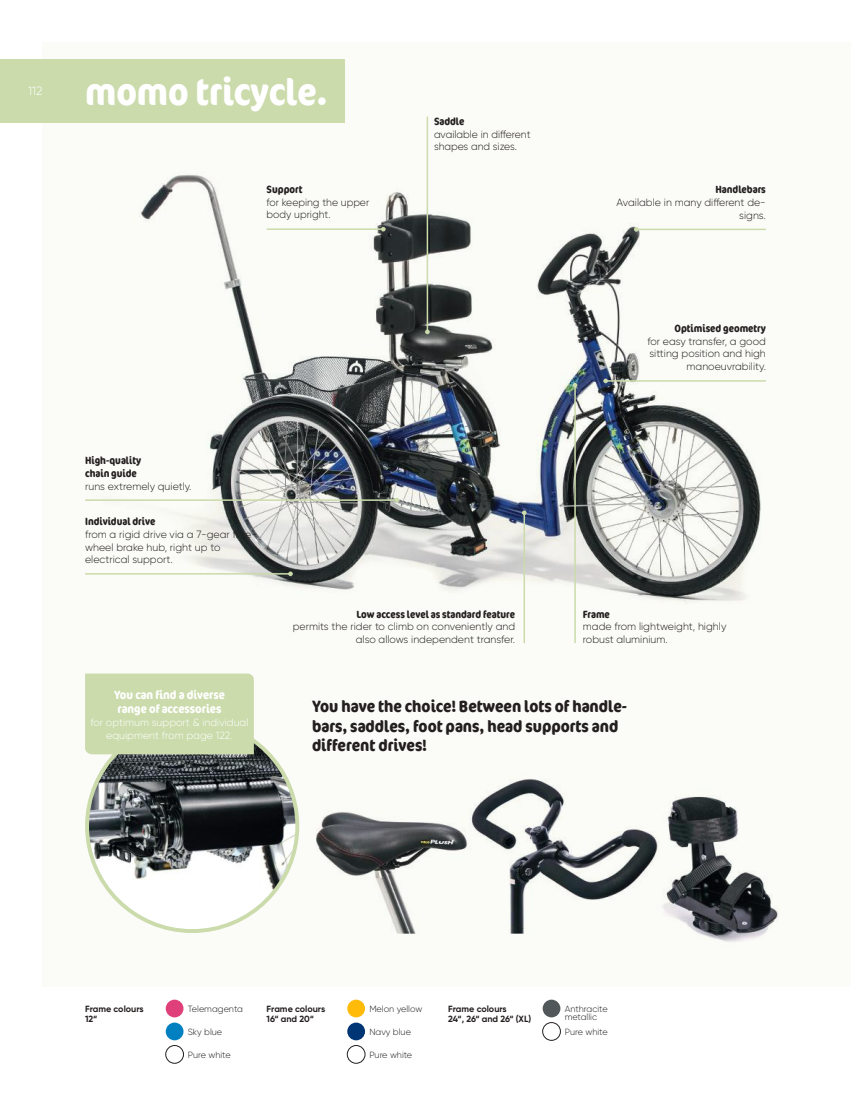
<style>
.page{position:relative;width:851px;height:1106px;background:#fff}
.page>*{position:absolute;margin:0;border:0;box-sizing:border-box;transform-origin:0 0}
.t1{font:700 condensed 37.5px "Cocon Offc Pro";color:#fff}
.t2{font:700 condensed 16.5px/19.5px "Cocon Offc Pro";color:#241f1f}
.t3{font:700 condensed 12px/14.4px "Cocon Offc Pro";color:#fff}
.t4{font:300 12px "Gilroy";color:#fff}
.t5{font:300 10.5px/12.6px "Gilroy";color:#241f1f}
.t6{font:700 condensed 10.5px/12.6px "Cocon Offc Pro";color:#241f1f}
.t7{font:300 10.5px/12.6px "Gilroy";color:#fff;text-align:center}
.t8{font:300 9px/7.5px "Gilroy";color:#241f1f}
.t9{font:700 9px/10.5px "Gilroy";color:#241f1f}
</style>
<div class="page">
<div style="left:43px;top:43px;width:807px;height:943px;background:#fbfcf7"></div>
<img style="left:85px;top:120px;width:681px;height:511px">
<hr style="left:85px;top:499px;width:312px;height:2px;background:#cbdbab">
<svg style="left:394px;top:498px;width:5px;height:4px"></svg>
<hr style="left:636px;top:229px;width:129px;height:1px;background:#cbdbab">
<svg style="left:634px;top:227px;width:4px;height:5px"></svg>
<img style="left:87px;top:739px;width:193px;height:192px">
<div style="left:166px;top:999px;width:17px;height:18px;background:#e04079;border-radius:50%"></div>
<div style="left:166px;top:1022px;width:17px;height:18px;background:#0080c1;border-radius:50%"></div>
<div style="left:165px;top:1045px;width:19px;height:18px;border:1px solid #241f1f;border-radius:50%"></div>
<div style="left:347px;top:999px;width:18px;height:18px;background:#ffbb08;border-radius:50%"></div>
<div style="left:347px;top:1022px;width:18px;height:18px;background:#003575;border-radius:50%"></div>
<div style="left:347px;top:1045px;width:18px;height:18px;border:1px solid #241f1f;border-radius:50%"></div>
<div style="left:542px;top:999px;width:18px;height:18px;background:#525859;border-radius:50%"></div>
<div style="left:542px;top:1022px;width:18px;height:18px;border:1px solid #241f1f;border-radius:50%"></div>
<hr style="left:266px;top:228px;width:117px;height:2px;background:#cbdbab">
<svg style="left:381px;top:227px;width:4px;height:4px"></svg>
<hr style="left:605px;top:380px;width:160px;height:2px;background:#cbdbab">
<svg style="left:603px;top:378px;width:5px;height:5px"></svg>
<img style="left:516px;top:779px;width:72px;height:154px">
<img style="left:269px;top:765px;width:247px;height:168px">
<svg style="left:588px;top:778px;width:247px;height:169px"></svg>
<img style="left:622px;top:789px;width:213px;height:158px">
<div style="left:85px;top:673px;width:169px;height:81px;background:#cbdbab"></div>
<div style="left:0;top:60px;width:344px;height:63px;background:#cbdbab"></div>
<hr style="left:523px;top:513px;width:2px;height:130px;background:#cbdbab">
<svg style="left:522px;top:510px;width:4px;height:5px"></svg>
<hr style="left:426px;top:117px;width:2px;height:215px;background:#cbdbab">
<svg style="left:425px;top:329px;width:4px;height:5px"></svg>
<hr style="left:574px;top:385px;width:1px;height:258px;background:#cbdbab">
<svg style="left:572px;top:383px;width:5px;height:4px"></svg>
<hr style="left:85px;top:573px;width:205px;height:1px;background:#cbdbab">
<svg style="left:288px;top:571px;width:5px;height:5px"></svg>
<p class="t4" style="left:28px;top:83px;width:16px">112</p>
<h1 class="t1" style="left:85px;top:65px;width:244px">momo tricycle.</h1>
<p class="t6" style="left:266px;top:183px;width:37px">Support</p>
<p class="t5" style="left:266px;top:196px;width:104px">for keeping the upper body upright.</p>
<p class="t6" style="left:434px;top:115px;width:32px">Saddle</p>
<p class="t5" style="left:434px;top:128px;width:98px">available in different shapes and sizes.</p>
<p class="t6" style="left:85px;top:454px;width:58px">High-quality chain guide</p>
<p class="t5" style="left:85px;top:479px;width:108px">runs extremely quietly.</p>
<p class="t6" style="left:85px;top:515px;width:72px">Individual drive</p>
<p class="t5" style="left:85px;top:528px;width:173px">from a rigid drive via a 7-gear free&shy;wheel brake hub, right up to electrical support.</p>
<p class="t6" style="left:356px;top:607px;width:160px">Low access level as standard feature</p>
<p class="t5" style="left:293px;top:620px;width:224px;text-align:right">permits the rider to climb on conveniently and also allows independent transfer.</p>
<p class="t6" style="left:715px;top:183px;width:52px">Handlebars</p>
<p class="t5" style="left:616px;top:196px;width:151px;text-align:right">Available in many different de&shy;signs.</p>
<p class="t6" style="left:674px;top:322px;width:93px">Optimised geometry</p>
<p class="t5" style="left:647px;top:335px;width:120px;text-align:right">for easy transfer, a good sitting position and high manoeuvrability.</p>
<p class="t6" style="left:583px;top:607px;width:28px">Frame</p>
<p class="t5" style="left:583px;top:620px;width:145px">made from lightweight, highly robust aluminium.</p>
<p class="t3" style="left:114px;top:687px;width:112px">You can find a diverse range of accessories</p>
<p class="t7" style="left:90px;top:716px;width:159px">for optimum support &amp; individual equipment from page 122.</p>
<h2 class="t2" style="left:312px;top:696px;width:316px">You have the choice! Between lots of handle&shy;bars, saddles, foot pans, head supports and different drives!</h2>
<p class="t9" style="left:85px;top:1003px;width:60px">Frame colours<br>12“</p>
<p class="t8" style="left:188px;top:1005px;width:57px">Telemagenta</p>
<p class="t8" style="left:188px;top:1028px;width:36px">Sky blue</p>
<p class="t8" style="left:188px;top:1050px;width:44px">Pure white</p>
<p class="t9" style="left:266px;top:1003px;width:60px">Frame colours<br>16“ and 20“</p>
<p class="t8" style="left:369px;top:1005px;width:55px">Melon yellow</p>
<p class="t8" style="left:369px;top:1028px;width:43px">Navy blue</p>
<p class="t8" style="left:369px;top:1050px;width:44px">Pure white</p>
<p class="t9" style="left:448px;top:1003px;width:85px">Frame colours<br>24“, 26“ and 26“ (XL)</p>
<p class="t8" style="left:564px;top:1005px;width:44px">Anthracite metallic</p>
<p class="t8" style="left:564px;top:1028px;width:44px">Pure white</p>
</div>
